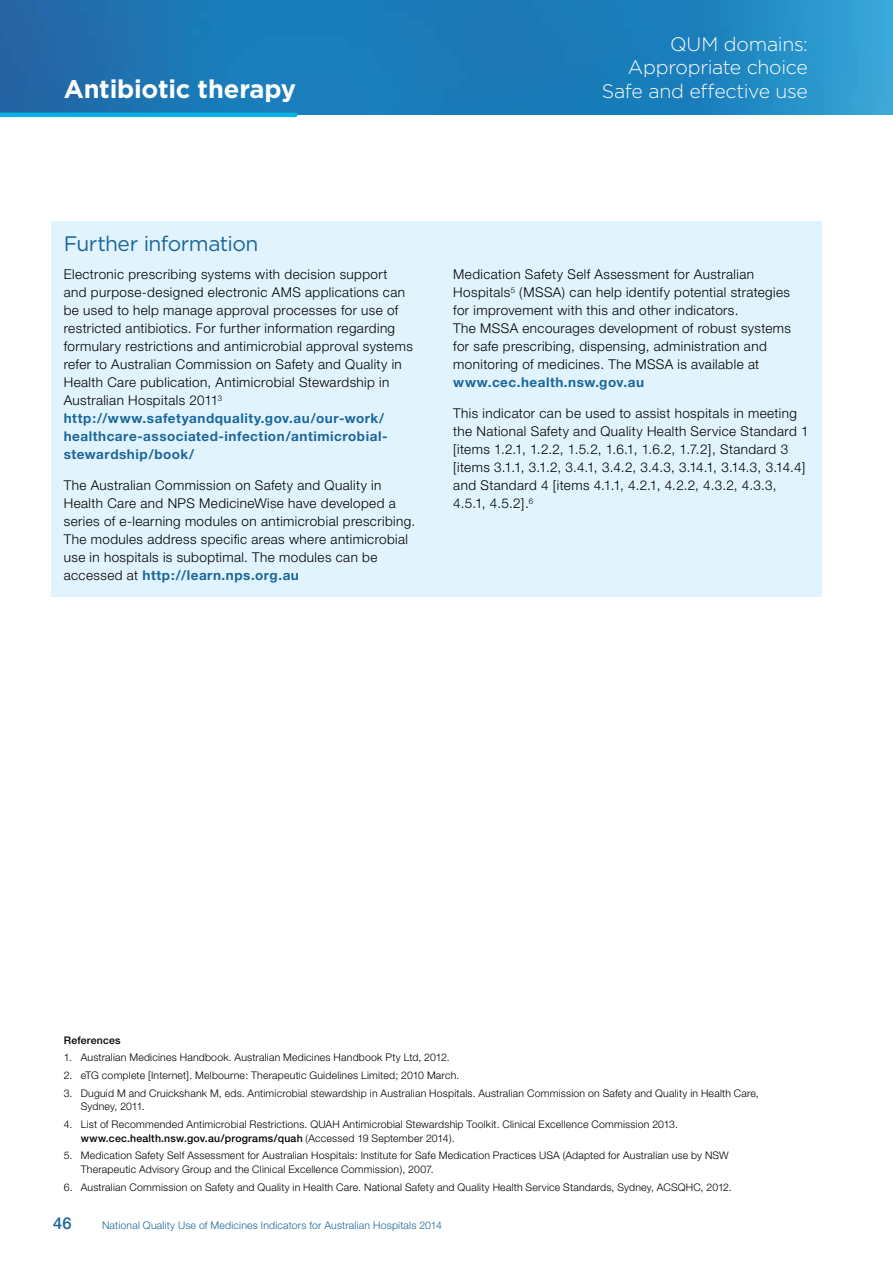
<style>
.page{position:relative;width:893px;height:1263px;background:#fff}
.page>*{position:absolute;margin:0;border:0;box-sizing:border-box;transform-origin:0 0}
.t1{font:700 25.5px "Gotham";letter-spacing:-.01em;color:#fff}
.t2{font:21px "Gotham";letter-spacing:-.025em;color:#1b669a}
.t3{font:300 19.5px/23.4px "Gotham";letter-spacing:-.015em;color:#fff;text-align:right}
.t4{font:500 16.5px "Helvetica Neue";color:#1b669a}
.t5{font:300 13.5px/18px "Helvetica Neue";letter-spacing:.03em;color:#000}
.t6{font:300 10.5px/13.5px "Helvetica Neue";letter-spacing:.02em;color:#000}
.t7{font:300 10.5px "Helvetica Neue";letter-spacing:.02em;color:#1b669a}
.t8{font:500 10.5px "Helvetica Neue";letter-spacing:.02em;color:#000}
.s1{font-weight:700;color:#1b669a}
.s2{font-weight:500}
</style>
<div class="page">
<svg style="left:0;top:0;width:893px;height:115px;background:#1f7eb9"></svg>
<hr style="left:0;top:113px;width:295px;height:4px;background:#00b3e2">
<div style="left:51px;top:221px;width:770px;height:375px;background:#e1f4fd"></div>
<h3 class="t3" style="left:628px;top:32px;width:181px">QUM domains:<br>Appropriate choice</h3>
<h1 class="t1" style="left:64px;top:72px;width:234px">Antibiotic therapy</h1>
<h3 class="t3" style="left:602px;top:79px;width:208px">Safe and effective use</h3>
<h2 class="t2" style="left:64px;top:230px;width:196px">Further information</h2>
<p class="t5" style="left:64px;top:265px;width:351px">Electronic prescribing systems with decision support and purpose-designed electronic AMS applications can be used to help manage approval processes for use of restricted antibiotics. For further information regarding formulary restrictions and antimicrobial approval systems refer to Australian Commission on Safety and Quality in Health Care publication, Antimicrobial Stewardship in Australian Hospitals 2011<sup>3 </sup><span class="s1">http://www.safetyandquality.gov.au/our-work/ healthcare-associated-infection/antimicrobial&shy;stewardship/book/</span></p>
<p class="t5" style="left:64px;top:476px;width:353px">The Australian Commission on Safety and Quality in Health Care and NPS MedicineWise have developed a series of e-learning modules on antimicrobial prescribing.<br>The modules address specific areas where antimicrobial use in hospitals is suboptimal. The modules can be accessed at <span class="s1">http://learn.nps.org.au</span></p>
<p class="t5" style="left:453px;top:265px;width:339px">Medication Safety Self Assessment for Australian Hospitals<sup>5</sup> (MSSA) can help identify potential strategies for improvement with this and other indicators.<br>The MSSA encourages development of robust systems for safe prescribing, dispensing, administration and monitoring of medicines. The MSSA is available at <span class="s1">www.cec.health.nsw.gov.au</span></p>
<p class="t5" style="left:453px;top:404px;width:357px">This indicator can be used to assist hospitals in meeting the National Safety and Quality Health Service Standard 1 [items 1.2.1, 1.2.2, 1.5.2, 1.6.1, 1.6.2, 1.7.2], Standard 3 [items 3.1.1, 3.1.2, 3.4.1, 3.4.2, 3.4.3, 3.14.1, 3.14.3, 3.14.4] and Standard 4 [items 4.1.1, 4.2.1, 4.2.2, 4.3.2, 4.3.3, 4.5.1, 4.5.2].<sup>6</sup></p>
<p class="t8" style="left:64px;top:1034px;width:58px">References</p>
<p class="t6" style="left:64px;top:1051px;width:387px">1. Australian Medicines Handbook. Australian Medicines Handbook Pty Ltd, 2012.</p>
<p class="t6" style="left:64px;top:1068px;width:397px">2. eTG complete [Internet]. Melbourne: Therapeutic Guidelines Limited; 2010 March.</p>
<p class="t6" style="left:81px;top:1086px;width:680px;text-indent:-17px">3. Duguid M and Cruickshank M, eds. Antimicrobial stewardship in Australian Hospitals. Australian Commission on Safety and Quality in Health Care,<br>Sydney, 2011.</p>
<p class="t6" style="left:81px;top:1117px;width:599px;text-indent:-17px">4. List of Recommended Antimicrobial Restrictions. QUAH Antimicrobial Stewardship Toolkit. Clinical Excellence Commission 2013. <span class="s2">www.cec.health.nsw.gov.au/programs/quah</span> (Accessed 19 September 2014).</p>
<p class="t6" style="left:81px;top:1149px;width:649px;text-indent:-17px">5. Medication Safety Self Assessment for Australian Hospitals: Institute for Safe Medication Practices USA (Adapted for Australian use by NSW<br>Therapeutic Advisory Group and the Clinical Excellence Commission), 2007.</p>
<p class="t6" style="left:64px;top:1180px;width:669px">6. Australian Commission on Safety and Quality in Health Care. National Safety and Quality Health Service Standards, Sydney, ACSQHC, 2012.</p>
<p class="t4" style="left:53px;top:1213px;width:20px">46</p>
<p class="t7" style="left:102px;top:1219px;width:341px">National Quality Use of Medicines Indicators for Australian Hospitals 2014</p>
</div>
